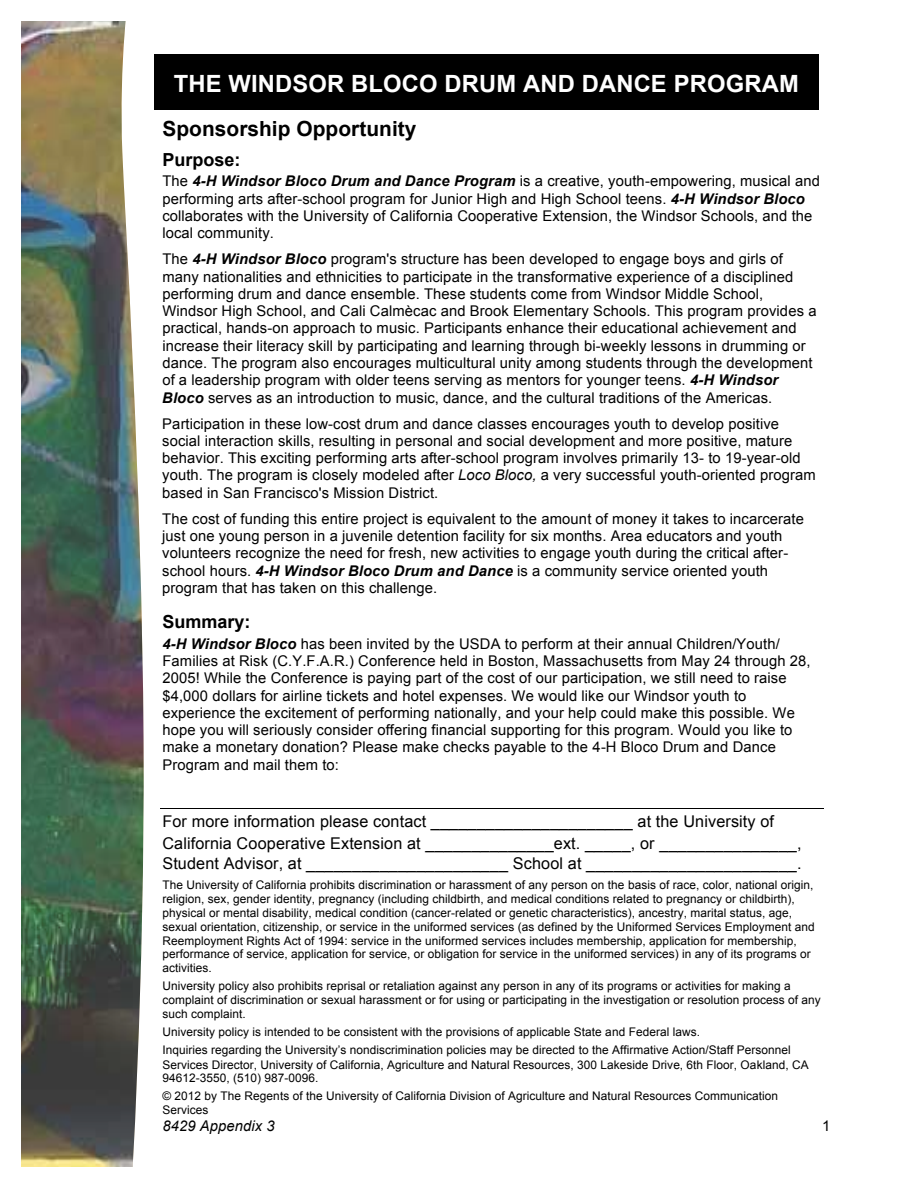
<style>
.page{position:relative;width:918px;height:1188px;background:#fff}
.page>*{position:absolute;margin:0;border:0;box-sizing:border-box;transform-origin:0 0}
.t1{font:700 23.7px "Arial";letter-spacing:.005em;color:#fff}
.t2{font:700 20.85px "Arial";letter-spacing:.005em;color:#000}
.t3{font:700 18px "Arial";color:#000}
.t4{font:16.2px/21px "Arial";letter-spacing:.01em;color:#000}
.t5{font:14.7px/17.2px "Arial";letter-spacing:.01em;color:#000}
.t6{font:italic 14.7px "Arial";letter-spacing:.01em;color:#000}
.t7{font:11.85px/13.8px "Arial";letter-spacing:.005em;color:#000}
.s1{font-weight:700;font-style:italic}
.s2{font-style:italic}
</style>
<div class="page">
<img style="left:21px;top:21px;width:123px;height:1146px">
<div style="left:155px;top:55px;width:663px;height:54px;background:#000"></div>
<hr style="left:154px;top:54px;width:664px;height:1px;background:#000">
<hr style="left:154px;top:55px;width:1px;height:54px;background:#000">
<hr style="left:154px;top:109px;width:664px;height:1px;background:#000">
<hr style="left:818px;top:55px;width:1px;height:54px;background:#000">
<hr style="left:160px;top:808px;width:663px;height:1px;background:#000">
<h1 class="t1" style="left:174px;top:71px;width:627px">THE WINDSOR BLOCO DRUM AND DANCE PROGRAM</h1>
<h2 class="t2" style="left:162px;top:117px;width:256px">Sponsorship Opportunity</h2>
<p class="t3" style="left:162px;top:149px;width:80px">Purpose:</p>
<p class="t5" style="left:162px;top:173px;width:659px">The <span class="s1">4-H Windsor Bloco Drum and Dance Program</span> is a creative, youth-empowering, musical and performing arts after-school program for Junior High and High School teens. <span class="s1">4-H Windsor Bloco </span>collaborates with the University of California Cooperative Extension, the Windsor Schools, and the local community.</p>
<p class="t5" style="left:162px;top:251px;width:656px">The <span class="s1">4-H Windsor Bloco</span> program's structure has been developed to engage boys and girls of many nationalities and ethnicities to participate in the transformative experience of a disciplined performing drum and dance ensemble. These students come from Windsor Middle School, Windsor High School, and Cali Calmècac and Brook Elementary Schools. This program provides a practical, hands-on approach to music. Participants enhance their educational achievement and increase their literacy skill by participating and learning through bi-weekly lessons in drumming or dance. The program also encourages multicultural unity among students through the development of a leadership program with older teens serving as mentors for younger teens. <span class="s1">4-H Windsor Bloco</span> serves as an introduction to music, dance, and the cultural traditions of the Americas.</p>
<p class="t5" style="left:162px;top:415px;width:655px">Participation in these low-cost drum and dance classes encourages youth to develop positive social interaction skills, resulting in personal and social development and more positive, mature behavior. This exciting performing arts after-school program involves primarily 13- to 19-year-old youth. The program is closely modeled after <span class="s2">Loco Bloco,</span> a very successful youth-oriented program based in San Francisco's Mission District.</p>
<p class="t5" style="left:162px;top:510px;width:643px">The cost of funding this entire project is equivalent to the amount of money it takes to incarcerate just one young person in a juvenile detention facility for six months. Area educators and youth volunteers recognize the need for fresh, new activities to engage youth during the critical after&shy;school hours. <span class="s1">4-H Windsor Bloco Drum and Dance</span> is a community service oriented youth program that has taken on this challenge.</p>
<p class="t3" style="left:162px;top:612px;width:90px">Summary:</p>
<p class="t5" style="left:162px;top:635px;width:650px"><span class="s1">4-H Windsor Bloco</span> has been invited by the USDA to perform at their annual Children/Youth/ Families at Risk (C.Y.F.A.R.) Conference held in Boston, Massachusetts from May 24 through 28, 2005! While the Conference is paying part of the cost of our participation, we still need to raise $4,000 dollars for airline tickets and hotel expenses. We would like our Windsor youth to experience the excitement of performing nationally, and your help could make this possible. We hope you will seriously consider offering financial supporting for this program. Would you like to make a monetary donation? Please make checks payable to the 4-H Bloco Drum and Dance Program and mail them to:</p>
<p class="t4" style="left:162px;top:811px;width:641px">For more information please contact ______________________ at the University of<br>California Cooperative Extension at ______________ext. _____, or _______________,<br>Student Advisor, at ______________________ School at _______________________.</p>
<p class="t7" style="left:162px;top:878px;width:654px">The University of California prohibits discrimination or harassment of any person on the basis of race, color, national origin, religion, sex, gender identity, pregnancy (including childbirth, and medical conditions related to pregnancy or childbirth), physical or mental disability, medical condition (cancer-related or genetic characteristics), ancestry, marital status, age, sexual orientation, citizenship, or service in the uniformed services (as defined by the Uniformed Services Employment and Reemployment Rights Act of 1994: service in the uniformed services includes membership, application for membership, performance of service, application for service, or obligation for service in the uniformed services) in any of its programs or activities.</p>
<p class="t7" style="left:162px;top:979px;width:660px">University policy also prohibits reprisal or retaliation against any person in any of its programs or activities for making a complaint of discrimination or sexual harassment or for using or participating in the investigation or resolution process of any such complaint.</p>
<p class="t7" style="left:162px;top:1023px;width:630px;line-height:18.3px">University policy is intended to be consistent with the provisions of applicable State and Federal laws.<br>Inquiries regarding the University’s nondiscrimination policies may be directed to the Affirmative Action/Staff Personnel</p>
<p class="t7" style="left:162px;top:1058px;width:648px">Services Director, University of California, Agriculture and Natural Resources, 300 Lakeside Drive, 6th Floor, Oakland, CA<br>94612-3550, (510) 987-0096.</p>
<p class="t7" style="left:162px;top:1089px;width:617px">© 2012 by The Regents of the University of California Division of Agriculture and Natural Resources Communication<br>Services</p>
<p class="t6" style="left:162px;top:1117px;width:114px">8429 Appendix 3</p>
<p class="t5" style="left:822px;top:1117px;width:10px">1</p>
</div>
